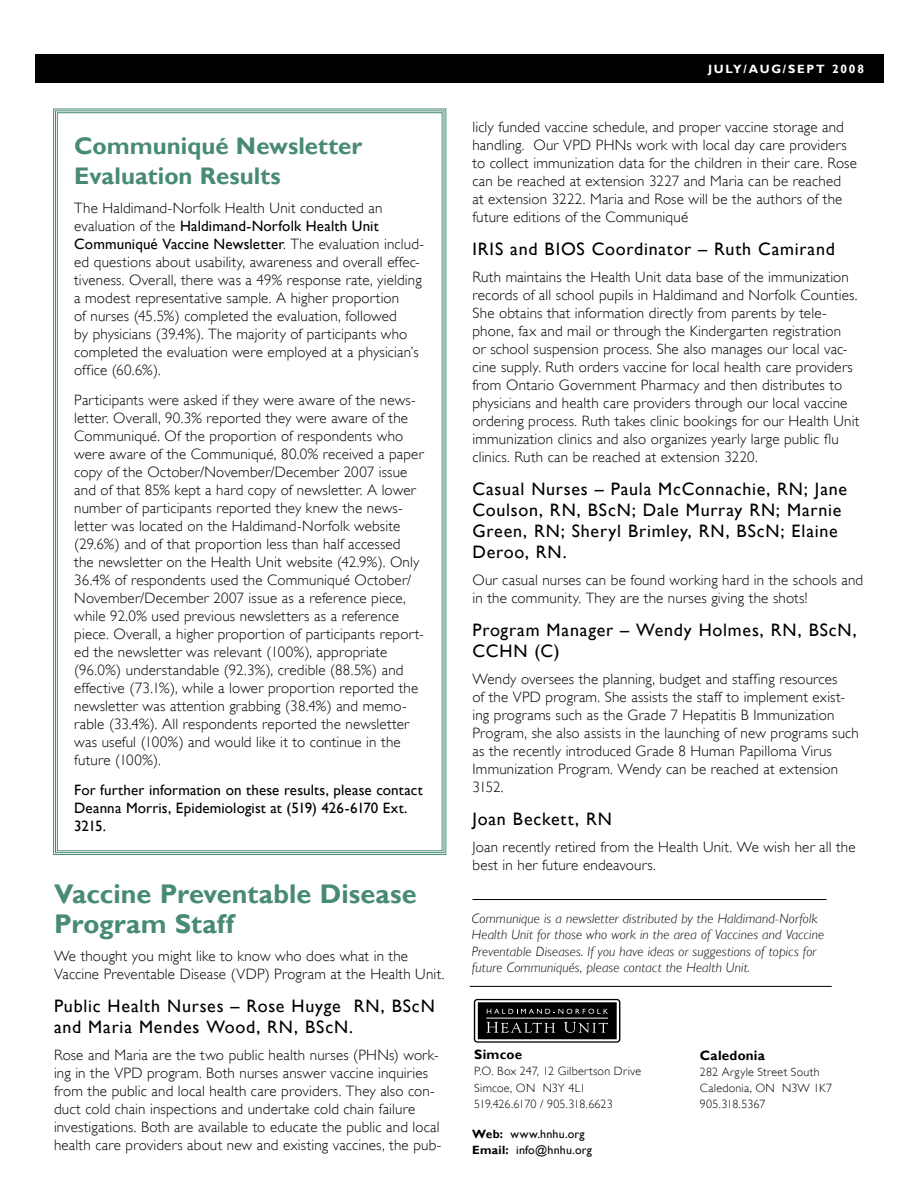
<style>
.page{position:relative;width:918px;height:1188px;background:#fff}
.page>*{position:absolute;margin:0;border:0;box-sizing:border-box;transform-origin:0 0}
.t1{font:700 27px/30px "Gill Sans";color:#478a75}
.t2{font:700 24px/30px "Gill Sans";color:#478a75}
.t3{font:18px/21px "Gill Sans";letter-spacing:.045em;color:#000}
.t4{font:300 15px/18px "Gill Sans";letter-spacing:.01em;color:#000}
.t5{font:15px/18px "Gill Sans";letter-spacing:.01em;color:#000}
.t6{font:italic 300 13.5px/16.5px "Gill Sans";letter-spacing:.01em;color:#000}
.t7{font:700 13.5px "Gill Sans";color:#000}
.t8{font:300 12px/16.2px "Gill Sans";letter-spacing:.02em;color:#000}
.t9{font:12px/16.2px "Gill Sans";letter-spacing:.015em;color:#000}
.t10{font:700 12px "Gill Sans";letter-spacing:.15em;color:#fff}
.s1{font-weight:400}
.s2{font-weight:700}
</style>
<div class="page">
<div style="left:35px;top:54px;width:848px;height:28px;background:#000"></div>
<hr style="left:470px;top:986px;width:362px;height:1px;background:#000">
<svg style="left:475px;top:1000px;width:145px;height:42px"></svg>
<div style="left:474px;top:999px;width:146px;height:44px;border:1px solid #000;border-radius:3px"></div>
<div style="left:478px;top:1002px;width:139px;height:37px;background:#000"></div>
<svg style="left:487px;top:1009px;width:121px;height:5px"></svg>
<svg style="left:486px;top:1022px;width:69px;height:11px"></svg>
<svg style="left:564px;top:1022px;width:44px;height:11px"></svg>
<hr style="left:486px;top:1018px;width:122px;height:1px;background:#fff">
<hr style="left:472px;top:899px;width:354px;height:1px;background:#000">
<svg style="left:53px;top:108px;width:394px;height:747px"></svg>
<h2 class="t2" style="left:74px;top:132px;width:290px">Communiqué Newsletter<br>Evaluation Results</h2>
<p class="t4" style="left:74px;top:199px;width:351px">The Haldimand-Norfolk Health Unit conducted an evaluation of the <span class="s1">Haldimand-Norfolk Health Unit Communiqué Vaccine Newsletter</span>. The evaluation includ&shy;ed questions about usability, awareness and overall effec&shy;tiveness. Overall, there was a 49% response rate, yielding a modest representative sample. A higher proportion<br>of nurses (45.5%) completed the evaluation, followed<br>by physicians (39.4%). The majority of participants who completed the evaluation were employed at a physician’s office (60.6%).</p>
<p class="t4" style="left:74px;top:391px;width:351px">Participants were asked if they were aware of the news&shy;letter. Overall, 90.3% reported they were aware of the Communiqué. Of the proportion of respondents who were aware of the Communiqué, 80.0% received a paper copy of the October/November/December 2007 issue and of that 85% kept a hard copy of newsletter. A lower number of participants reported they knew the news&shy;letter was located on the Haldimand-Norfolk website (29.6%) and of that proportion less than half accessed<br>the newsletter on the Health Unit website (42.9%). Only 36.4% of respondents used the Communiqué October/ November/December 2007 issue as a reference piece, while 92.0% used previous newsletters as a reference piece. Overall, a higher proportion of participants report&shy;ed the newsletter was relevant (100%), appropriate (96.0%) understandable (92.3%), credible (88.5%) and effective (73.1%), while a lower proportion reported the newsletter was attention grabbing (38.4%) and memo&shy;rable (33.4%). All respondents reported the newsletter was useful (100%) and would like it to continue in the future (100%).</p>
<p class="t5" style="left:74px;top:781px;width:350px">For further information on these results, please contact<br>Deanna Morris, Epidemiologist at (519) 426-6170 Ext.<br>3215.</p>
<h1 class="t1" style="left:54px;top:879px;width:364px">Vaccine Preventable Disease<br>Program Staff</h1>
<p class="t4" style="left:54px;top:947px;width:392px">We thought you might like to know who does what in the<br>Vaccine Preventable Disease (VDP) Program at the Health Unit.</p>
<p class="t3" style="left:54px;top:996px;width:382px">Public Health Nurses – Rose Huyge RN, BScN and Maria Mendes Wood, RN, BScN.</p>
<p class="t4" style="left:54px;top:1046px;width:389px">Rose and Maria are the two public health nurses (PHNs) work&shy;ing in the VPD program. Both nurses answer vaccine inquiries from the public and local health care providers. They also con&shy;duct cold chain inspections and undertake cold chain failure investigations. Both are available to educate the public and local health care providers about new and existing vaccines, the pub-</p>
<p class="t10" style="left:708px;top:62px;width:157px">july/aug/sept 2008</p>
<p class="t4" style="left:472px;top:118px;width:386px">licly funded vaccine schedule, and proper vaccine storage and handling. Our VPD PHNs work with local day care providers to collect immunization data for the children in their care. Rose can be reached at extension 3227 and Maria can be reached<br>at extension 3222. Maria and Rose will be the authors of the future editions of the Communiqué</p>
<p class="t3" style="left:472px;top:239px;width:364px">IRIS and BIOS Coordinator – Ruth Camirand</p>
<p class="t4" style="left:472px;top:268px;width:388px">Ruth maintains the Health Unit data base of the immunization records of all school pupils in Haldimand and Norfolk Counties.<br>She obtains that information directly from parents by tele&shy;phone, fax and mail or through the Kindergarten registration<br>or school suspension process. She also manages our local vac&shy;cine supply. Ruth orders vaccine for local health care providers from Ontario Government Pharmacy and then distributes to physicians and health care providers through our local vaccine ordering process. Ruth takes clinic bookings for our Health Unit immunization clinics and also organizes yearly large public flu clinics. Ruth can be reached at extension 3220.</p>
<p class="t3" style="left:472px;top:479px;width:376px">Casual Nurses – Paula McConnachie, RN; Jane Coulson, RN, BScN; Dale Murray RN; Marnie Green, RN; Sheryl Brimley, RN, BScN; Elaine Deroo, RN.</p>
<p class="t4" style="left:472px;top:571px;width:392px">Our casual nurses can be found working hard in the schools and in the community. They are the nurses giving the shots!</p>
<p class="t3" style="left:472px;top:620px;width:386px">Program Manager – Wendy Holmes, RN, BScN,<br>CCHN (C)</p>
<p class="t4" style="left:472px;top:670px;width:388px">Wendy oversees the planning, budget and staffing resources<br>of the VPD program. She assists the staff to implement exist&shy;ing programs such as the Grade 7 Hepatitis B Immunization Program, she also assists in the launching of new programs such as the recently introduced Grade 8 Human Papilloma Virus Immunization Program. Wendy can be reached at extension 3152.</p>
<p class="t3" style="left:472px;top:809px;width:141px">Joan Beckett, RN</p>
<p class="t4" style="left:472px;top:838px;width:385px">Joan recently retired from the Health Unit. We wish her all the best in her future endeavours.</p>
<p class="t6" style="left:472px;top:910px;width:354px">Communique is a newsletter distributed by the Haldimand-Norfolk Health Unit for those who work in the area of Vaccines and Vaccine Preventable Diseases. If you have ideas or suggestions of topics for future Communiqués, please contact the Health Unit.</p>
<p class="t7" style="left:474px;top:1047px;width:49px">Simcoe</p>
<p class="t8" style="left:474px;top:1063px;width:168px">P.O. Box 247, 12 Gilbertson Drive<br>Simcoe, ON N3Y 4L1<br>519.426.6170 / 905.318.6623</p>
<p class="t9" style="left:472px;top:1126px;width:121px"><span class="s2">Web:</span> www.hnhu.org<br><span class="s2">Email:</span> info@hnhu.org</p>
<p class="t7" style="left:700px;top:1047px;width:67px">Caledonia</p>
<p class="t8" style="left:700px;top:1064px;width:134px">282 Argyle Street South<br>Caledonia, ON N3W 1K7<br>905.318.5367</p>
</div>
